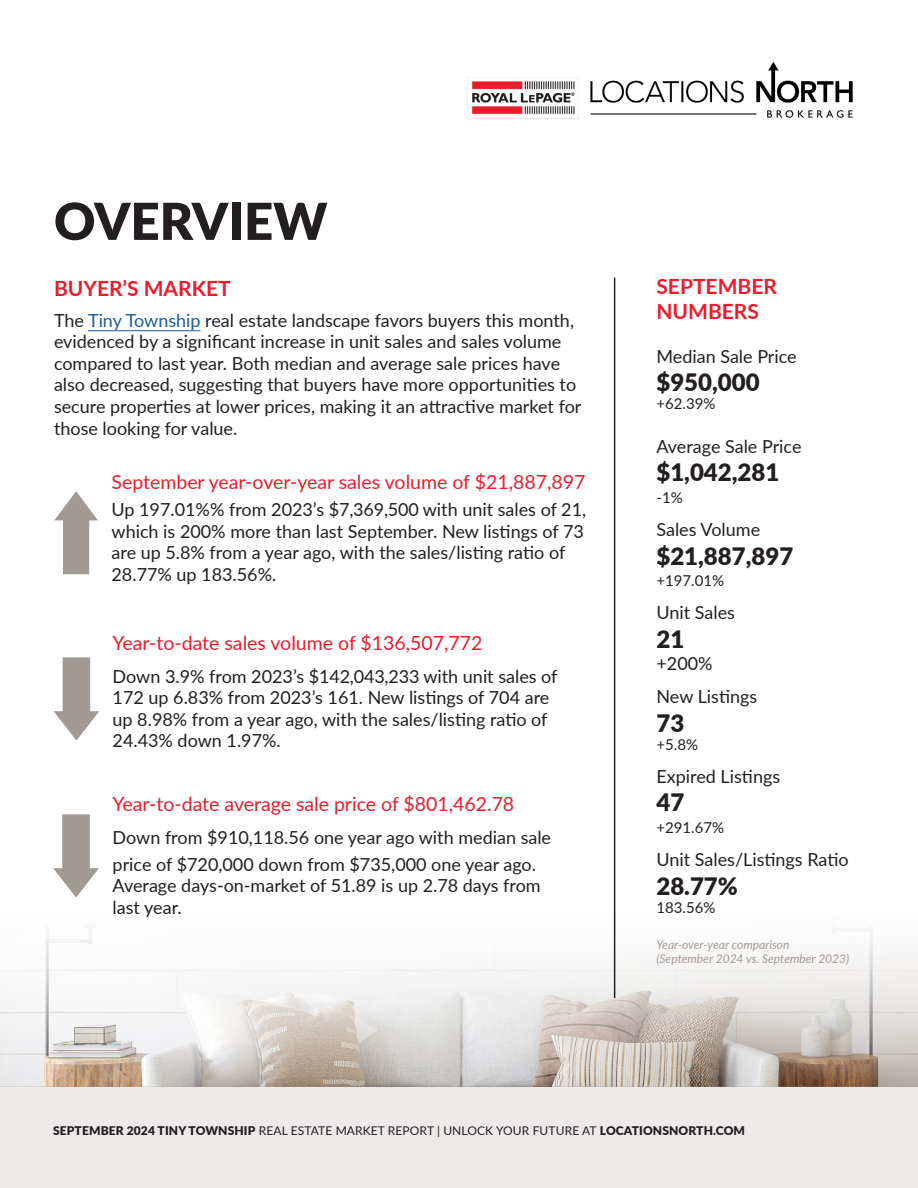
<style>
.page{position:relative;width:918px;height:1188px;background:#fff}
.page>*{position:absolute;margin:0;border:0;box-sizing:border-box;transform-origin:0 0}
.t1{font:900 51px "Lato";color:#231f20}
.t2{font:900 24px "Lato";color:#231f20}
.t3{font:700 21px/25.2px "Lato";color:#eb1c2c}
.t4{font:19.5px "Lato";color:#eb1c2c}
.t5{font:18px/21.6px "Lato";color:#231f20}
.t6{font:15px "Lato";color:#231f20}
.t7{font:900 12px "Lato";letter-spacing:.01em;color:#231f20}
.t8{font:italic 12px "Lato";color:#a39994}
.s1{color:#175d9e}
.s2{font-weight:400}
</style>
<div class="page">
<img style="left:0;top:910px;width:918px;height:177px">
<div style="left:0;top:1087px;width:918px;height:101px;background:#ecebea"></div>
<img style="left:467px;top:61px;width:386px;height:58px">
<hr style="left:88px;top:330px;width:113px;height:1px;background:#175d9e">
<svg style="left:54px;top:491px;width:44px;height:83px"></svg>
<hr style="left:614px;top:278px;width:1px;height:720px;background:#231f20">
<svg style="left:54px;top:657px;width:45px;height:84px"></svg>
<svg style="left:53px;top:814px;width:46px;height:84px"></svg>
<p class="t1" style="left:54px;top:183px;width:275px">OVERVIEW</p>
<p class="t3" style="left:54px;top:275px;width:178px">BUYER’S MARKET</p>
<p class="t5" style="left:54px;top:308px;width:529px">The <span class="s1">Tiny Township</span> real estate landscape favors buyers this month, evidenced by a significant increase in unit sales and sales volume compared to last year. Both median and average sale prices have also decreased, suggesting that buyers have more opportunities to secure properties at lower prices, making it an attractive market for those looking for value.</p>
<p class="t4" style="left:112px;top:468px;width:475px">September year-over-year sales volume of $21,887,897</p>
<p class="t5" style="left:112px;top:498px;width:476px">Up 197.01%% from 2023’s $7,369,500 with unit sales of 21, which is 200% more than last September. New listings of 73 are up 5.8% from a year ago, with the sales/listing ratio of 28.77% up 183.56%.</p>
<p class="t4" style="left:113px;top:629px;width:371px">Year-to-date sales volume of $136,507,772</p>
<p class="t5" style="left:113px;top:665px;width:446px">Down 3.9% from 2023’s $142,043,233 with unit sales of 172 up 6.83% from 2023’s 161. New listings of 704 are up 8.98% from a year ago, with the sales/listing ratio of 24.43% down 1.97%.</p>
<p class="t4" style="left:113px;top:790px;width:403px">Year-to-date average sale price of $801,462.78</p>
<p class="t5" style="left:113px;top:823px;width:440px;line-height:27px">Down from $910,118.56 one year ago with median sale price of $720,000 down from $735,000 one year ago.</p>
<p class="t5" style="left:113px;top:874px;width:430px">Average days-on-market of 51.89 is up 2.78 days from last year.</p>
<p class="t3" style="left:656px;top:273px;width:122px">SEPTEMBER<br>NUMBERS</p>
<p class="t5" style="left:656px;top:344px;width:142px">Median Sale Price</p>
<p class="t2" style="left:656px;top:365px;width:105px">$950,000</p>
<p class="t6" style="left:656px;top:393px;width:61px">+62.39%</p>
<p class="t5" style="left:656px;top:434px;width:147px">Average Sale Price</p>
<p class="t2" style="left:656px;top:455px;width:124px">$1,042,281</p>
<p class="t6" style="left:656px;top:487px;width:28px">-1%</p>
<p class="t5" style="left:656px;top:518px;width:105px">Sales Volume</p>
<p class="t2" style="left:656px;top:538px;width:138px">$21,887,897</p>
<p class="t6" style="left:656px;top:570px;width:69px">+197.01%</p>
<p class="t5" style="left:656px;top:601px;width:80px">Unit Sales</p>
<p class="t2" style="left:656px;top:621px;width:29px">21</p>
<p class="t5" style="left:656px;top:652px;width:58px">+200%</p>
<p class="t5" style="left:656px;top:685px;width:102px">New Listings</p>
<p class="t2" style="left:656px;top:705px;width:29px">73</p>
<p class="t6" style="left:656px;top:733px;width:43px">+5.8%</p>
<p class="t5" style="left:656px;top:764px;width:125px">Expired Listings</p>
<p class="t2" style="left:656px;top:785px;width:29px">47</p>
<p class="t6" style="left:656px;top:817px;width:69px">+291.67%</p>
<p class="t5" style="left:656px;top:848px;width:194px">Unit Sales/Listings Ratio</p>
<p class="t2" style="left:656px;top:868px;width:83px">28.77%</p>
<p class="t6" style="left:656px;top:897px;width:61px">183.56%</p>
<p class="t8" style="left:656px;top:936px;width:135px">Year-over-year comparison</p>
<p class="t8" style="left:656px;top:950px;width:194px">(September 2024 vs. September 2023)</p>
<p class="t7" style="left:53px;top:1122px;width:693px">SEPTEMBER 2024 TINY TOWNSHIP <span class="s2">REAL ESTATE MARKET REPORT | UNLOCK YOUR FUTURE AT</span> LOCATIONSNORTH.COM</p>
</div>
